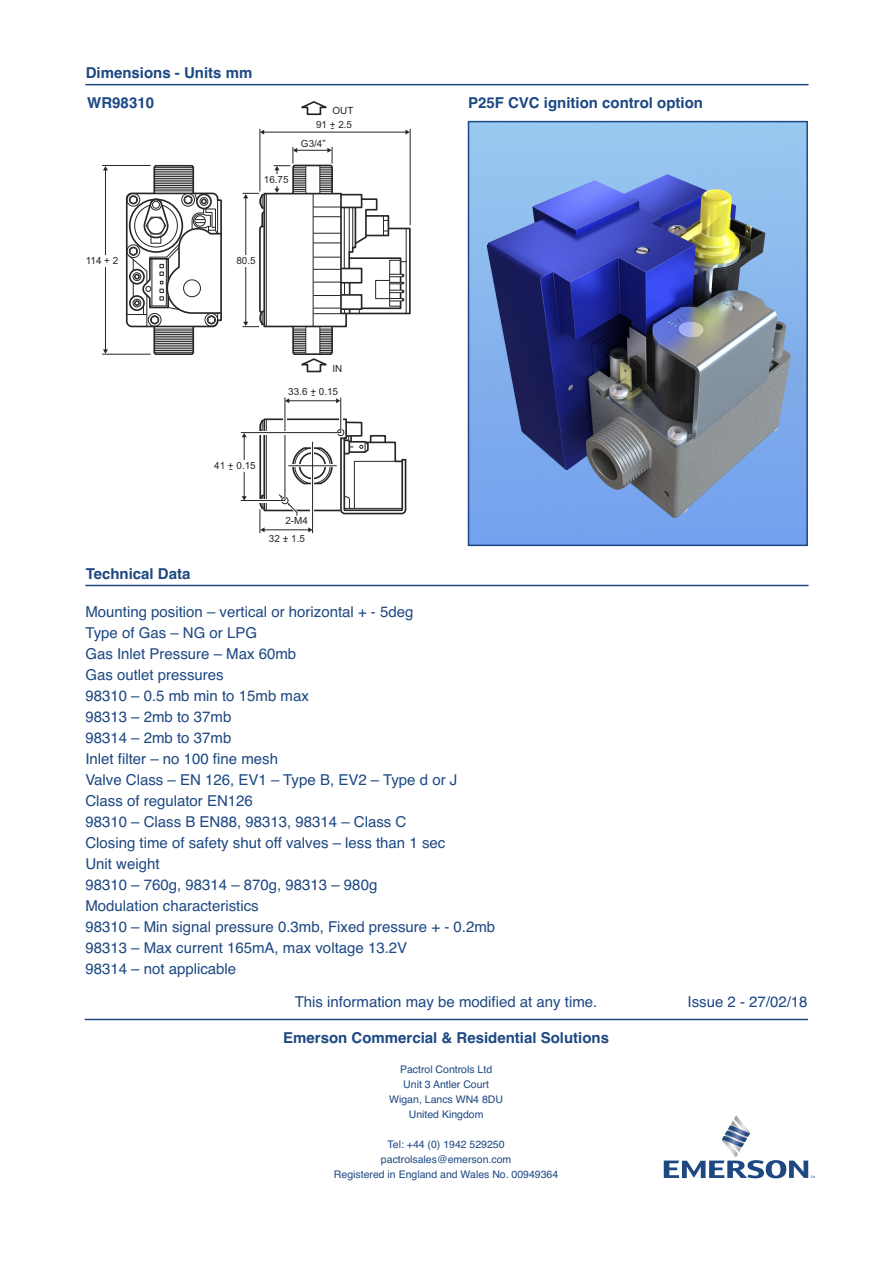
<style>
.page{position:relative;width:893px;height:1263px;background:#fff}
.page>*{position:absolute;margin:0;border:0;box-sizing:border-box;transform-origin:0 0}
.t1{font:15px/21px "Helvetica";color:#1d4882}
.t2{font:700 15px "Helvetica";color:#1d4882}
.t3{font:10.5px/15px "Helvetica";color:#1d4882;text-align:center}
.t4{font:10.05px "Arial";color:#272526;scale:1.04 1}
.t5{font:9.9px/19.2px "Arial";color:#272526}
</style>
<div class="page">
<hr style="left:85px;top:84px;width:724px;height:1px;background:#1d4882">
<hr style="left:85px;top:585px;width:724px;height:1px;background:#1d4882">
<svg style="left:125px;top:164px;width:97px;height:191px"></svg>
<hr style="left:102px;top:354px;width:49px;height:1px;background:#272526">
<hr style="left:102px;top:165px;width:49px;height:1px;background:#272526">
<hr style="left:105px;top:170px;width:1px;height:180px;background:#272526">
<svg style="left:103px;top:166px;width:5px;height:4px"></svg>
<svg style="left:103px;top:349px;width:5px;height:5px"></svg>
<hr style="left:259px;top:129px;width:1px;height:62px;background:#272526">
<hr style="left:410px;top:129px;width:1px;height:96px;background:#272526">
<hr style="left:263px;top:132px;width:143px;height:1px;background:#272526">
<svg style="left:405px;top:130px;width:5px;height:5px"></svg>
<svg style="left:260px;top:130px;width:4px;height:5px"></svg>
<svg style="left:240px;top:397px;width:167px;height:136px"></svg>
<svg style="left:301px;top:101px;width:26px;height:15px"></svg>
<svg style="left:242px;top:147px;width:169px;height:226px"></svg>
<div style="left:98px;top:255px;width:16px;height:12px;background:#fefefe"></div>
<div style="left:239px;top:255px;width:16px;height:12px;background:#fefefe"></div>
<div style="left:270px;top:174px;width:16px;height:11px;background:#fefefe"></div>
<div style="left:237px;top:460px;width:16px;height:12px;background:#fefefe"></div>
<img style="left:471px;top:124px;width:334px;height:419px">
<div style="left:468px;top:121px;width:340px;height:425px;border:2px solid #1d4882"></div>
<hr style="left:85px;top:1019px;width:723px;height:1px;background:#1d4882">
<svg style="left:664px;top:1115px;width:151px;height:63px"></svg>
<p class="t2" style="left:86px;top:64px;width:168px">Dimensions - Units mm</p>
<p class="t2" style="left:87px;top:94px;width:68px">WR98310</p>
<p class="t2" style="left:468px;top:94px;width:236px">P25F CVC ignition control option</p>
<p class="t5" style="left:332px;top:101px;width:22px">OUT</p>
<p class="t5" style="left:264px;top:170px;width:26px">16.75</p>
<p class="t5" style="left:301px;top:115px;width:53px;text-indent:15px">91 + 2.5<br>G3/4”</p>
<p class="t4" style="left:331px;top:121px;width:5px">-</p>
<p class="t5" style="left:86px;top:251px;width:34px">114 + 2</p>
<p class="t5" style="left:236px;top:251px;width:21px">80.5</p>
<p class="t5" style="left:332px;top:359px;width:11px">IN</p>
<p class="t5" style="left:288px;top:382px;width:51px">33.6 + 0.15</p>
<p class="t4" style="left:311px;top:388px;width:5px">-</p>
<p class="t5" style="left:214px;top:456px;width:43px">41 + 0.15</p>
<p class="t4" style="left:229px;top:462px;width:5px">-</p>
<p class="t5" style="left:285px;top:511px;width:24px">2-M4</p>
<p class="t4" style="left:284px;top:534px;width:5px">-</p>
<p class="t5" style="left:269px;top:529px;width:38px">32 + 1.5</p>
<p class="t2" style="left:86px;top:565px;width:106px">Technical Data</p>
<p class="t1" style="left:85px;top:601px;width:411px">Mounting position – vertical or horizontal + - 5deg<br>Type of Gas – NG or LPG<br>Gas Inlet Pressure – Max 60mb<br>Gas outlet pressures<br>98310 – 0.5 mb min to 15mb max<br>98313 – 2mb to 37mb<br>98314 – 2mb to 37mb<br>Inlet filter – no 100 fine mesh<br>Valve Class – EN 126, EV1 – Type B, EV2 – Type d or J<br>Class of regulator EN126<br>98310 – Class B EN88, 98313, 98314 – Class C<br>Closing time of safety shut off valves – less than 1 sec<br>Unit weight<br>98310 – 760g, 98314 – 870g, 98313 – 980g<br>Modulation characteristics<br>98310 – Min signal pressure 0.3mb, Fixed pressure + - 0.2mb<br>98313 – Max current 165mA, max voltage 13.2V<br>98314 – not applicable</p>
<p class="t1" style="left:295px;top:991px;width:304px">This information may be modified at any time.</p>
<p class="t1" style="left:687px;top:991px;width:122px">Issue 2 - 27/02/18</p>
<p class="t2" style="left:283px;top:1029px;width:327px">Emerson Commercial &amp; Residential Solutions</p>
<p class="t3" style="left:389px;top:1062px;width:115px">Pactrol Controls Ltd<br>Unit 3 Antler Court<br>Wigan, Lancs WN4 8DU<br>United Kingdom</p>
<p class="t3" style="left:334px;top:1137px;width:226px">Tel: +44 (0) 1942 529250 pactrolsales@emerson.com<br>Registered in England and Wales No. 00949364</p>
</div>
